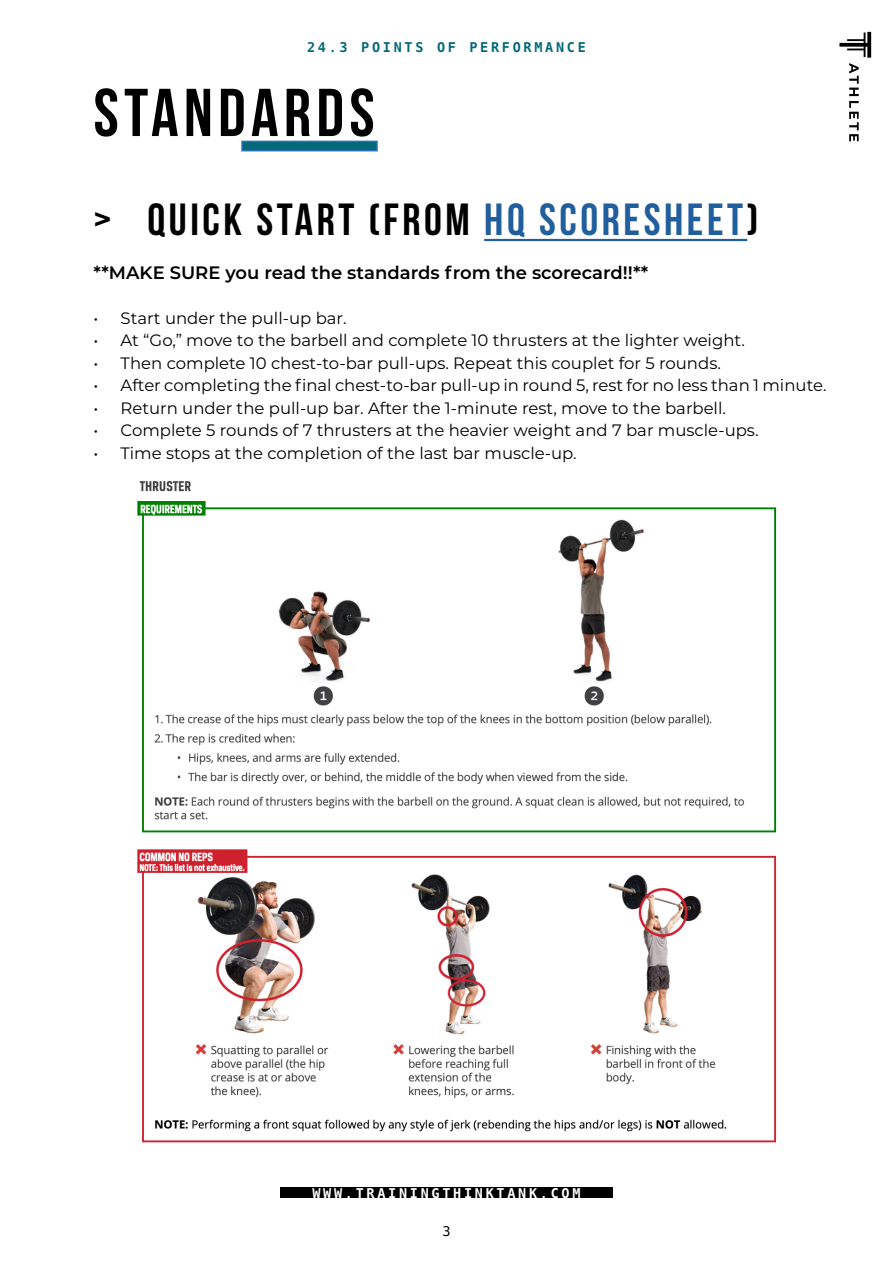
<style>
.page{position:relative;width:893px;height:1263px;background:#fff}
.page>*{position:absolute;margin:0;border:0;box-sizing:border-box;transform-origin:0 0}
.t1{font:67.5px "Bebas Neue";letter-spacing:.08em;color:#000}
.t2{font:45px "Bebas Neue";letter-spacing:.08em;color:#000}
.t3{font:600 18px "Montserrat";color:#000}
.t4{font:16.5px "Montserrat";color:#000}
.t5{font:700 13.5px "Hack";letter-spacing:.2em;color:#fff}
.t6{font:700 13.5px "Hack";letter-spacing:.2em;color:#036978}
.t7{font:13.5px "Hack";color:#000}
.s1{color:#215e9e}
</style>
<div class="page">
<svg style="left:839px;top:32px;width:32px;height:109px"></svg>
<div style="left:280px;top:1187px;width:333px;height:11px;background:#000"></div>
<hr style="left:484px;top:239px;width:263px;height:2px;background:#215e9e">
<div style="left:241px;top:141px;width:137px;height:10px;background:#036978;border:2px solid #2d73ba"></div>
<img style="left:137px;top:480px;width:640px;height:663px">
<p class="t6" style="left:307px;top:39px;width:280px">24.3 POINTS OF PERFORMANCE</p>
<h1 class="t1" style="left:94px;top:76px;width:283px">STANDARDS</h1>
<h2 class="t2" style="left:94px;top:195px;width:666px">&gt; QUICK START (FROM <span class="s1">HQ SCORESHEET</span>)</h2>
<p class="t3" style="left:94px;top:259px;width:556px">**MAKE SURE you read the standards from the scorecard!!**</p>
<p class="t4" style="left:94px;top:306px;width:254px">• Start under the pull-up bar.</p>
<p class="t4" style="left:94px;top:329px;width:653px">• At “Go,” move to the barbell and complete 10 thrusters at the lighter weight.</p>
<p class="t4" style="left:94px;top:351px;width:629px">• Then complete 10 chest-to-bar pull-ups. Repeat this couplet for 5 rounds.</p>
<p class="t4" style="left:94px;top:374px;width:734px">• After completing the final chest-to-bar pull-up in round 5, rest for no less than 1 minute.</p>
<p class="t4" style="left:94px;top:396px;width:634px">• Return under the pull-up bar. After the 1-minute rest, move to the barbell.</p>
<p class="t4" style="left:94px;top:419px;width:666px">• Complete 5 rounds of 7 thrusters at the heavier weight and 7 bar muscle-ups.</p>
<p class="t4" style="left:94px;top:441px;width:485px">• Time stops at the completion of the last bar muscle-up.</p>
<p class="t5" style="left:312px;top:1184px;width:269px">WWW.TRAININGTHINKTANK.COM</p>
<p class="t7" style="left:442px;top:1223px;width:10px">3</p>
</div>
